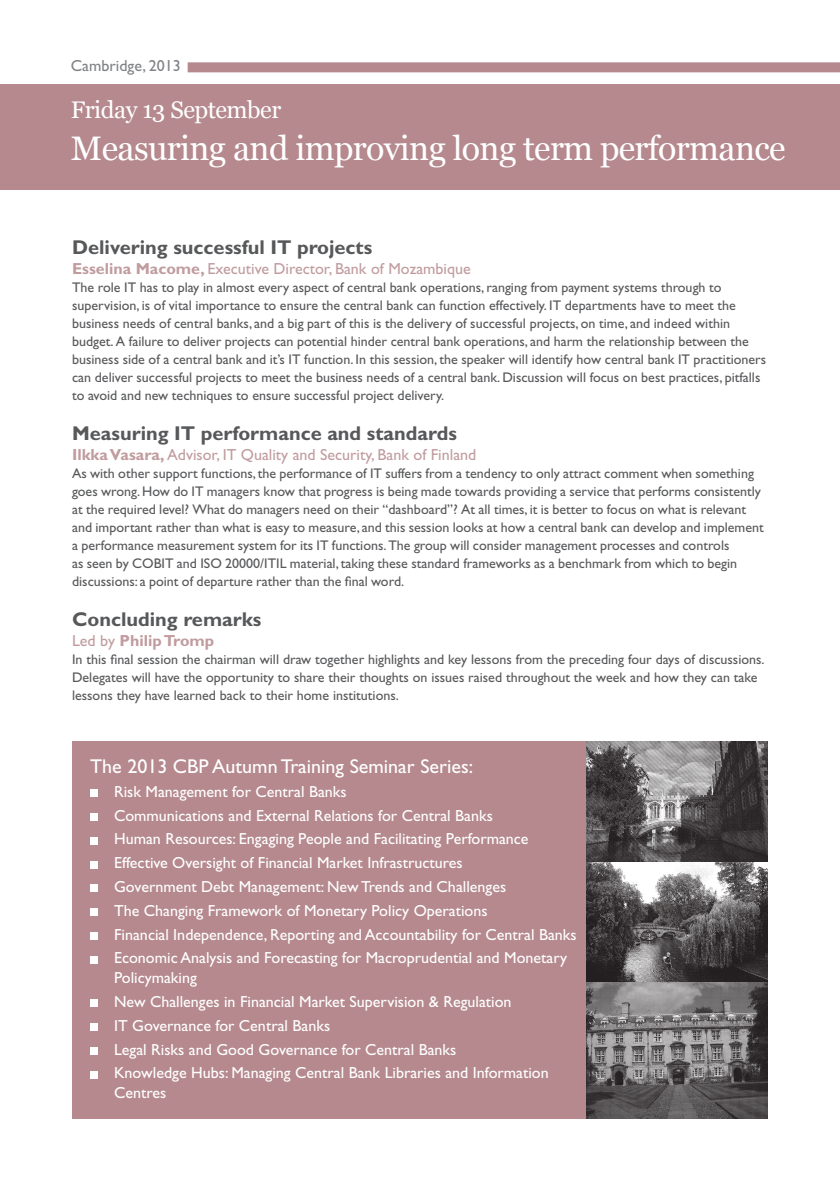
<style>
.page{position:relative;width:840px;height:1191px;background:#fff}
.page>*{position:absolute;margin:0;border:0;box-sizing:border-box;transform-origin:0 0}
.t1{font:34px "Georgia";letter-spacing:-.02em;color:#fff}
.t2{font:24px "Georgia";letter-spacing:-.02em;color:#fff}
.t3{font:700 20px "Gill Sans Std";color:#57585a}
.t4{font:20px "Gill Sans Std";color:#fff}
.t5{font:16px/23.8px "Gill Sans Std";color:#fff}
.t6{font:16px "Gill Sans Std";color:#c19c9f}
.t7{font:700 16px "Gill Sans Std";color:#c19c9f}
.t8{font:16px "Gill Sans Std";color:#808285}
.t9{font:14px/18px "Gill Sans Std";color:#57585a}
.s1{font-weight:700}
.s2{font-weight:400}
</style>
<div class="page">
<div style="left:0;top:84px;width:839px;height:105px;background:#b5898e"></div>
<div style="left:187px;top:62px;width:652px;height:10px;background:#b5898e"></div>
<div style="left:72px;top:741px;width:695px;height:378px;background:#b5898e"></div>
<div style="left:90px;top:789px;width:7px;height:8px;background:#fff"></div>
<div style="left:90px;top:813px;width:7px;height:7px;background:#fff"></div>
<div style="left:90px;top:837px;width:7px;height:7px;background:#fff"></div>
<div style="left:90px;top:861px;width:7px;height:7px;background:#fff"></div>
<div style="left:90px;top:884px;width:7px;height:8px;background:#fff"></div>
<div style="left:90px;top:908px;width:7px;height:7px;background:#fff"></div>
<div style="left:90px;top:932px;width:7px;height:7px;background:#fff"></div>
<div style="left:90px;top:956px;width:7px;height:7px;background:#fff"></div>
<div style="left:90px;top:999px;width:7px;height:8px;background:#fff"></div>
<div style="left:90px;top:1023px;width:7px;height:7px;background:#fff"></div>
<div style="left:90px;top:1047px;width:7px;height:7px;background:#fff"></div>
<div style="left:90px;top:1071px;width:7px;height:7px;background:#fff"></div>
<img style="left:586px;top:741px;width:181px;height:121px">
<svg style="left:586px;top:862px;width:181px;height:120px;background:#666364"></svg>
<svg style="left:586px;top:982px;width:181px;height:137px;background:#6f6c6d"></svg>
<p class="t8" style="left:71px;top:57px;width:111px">Cambridge, 2013</p>
<h2 class="t2" style="left:71px;top:96px;width:212px">Friday 13 September</h2>
<h1 class="t1" style="left:71px;top:128px;width:715px">Measuring and improving long term performance</h1>
<h3 class="t3" style="left:72px;top:235px;width:301px">Delivering successful IT projects</h3>
<p class="t6" style="left:72px;top:259px;width:400px"><span class="s1">Esselina Macome,</span> Executive Director, Bank of Mozambique</p>
<p class="t9" style="left:72px;top:278px;width:695px">The role IT has to play in almost every aspect of central bank operations, ranging from payment systems through to supervision, is of vital importance to ensure the central bank can function effectively. IT departments have to meet the business needs of central banks, and a big part of this is the delivery of successful projects, on time, and indeed within budget. A failure to deliver projects can potential hinder central bank operations, and harm the relationship between the business side of a central bank and it’s IT function. In this session, the speaker will identify how central bank IT practitioners can deliver successful projects to meet the business needs of a central bank. Discussion will focus on best practices, pitfalls to avoid and new techniques to ensure successful project delivery.</p>
<h3 class="t3" style="left:72px;top:421px;width:386px">Measuring IT performance and standards</h3>
<p class="t6" style="left:72px;top:445px;width:405px"><span class="s1">Ilkka Vasara,</span> Advisor, IT Quality and Security, Bank of Finland</p>
<p class="t9" style="left:72px;top:464px;width:692px">As with other support functions, the performance of IT suffers from a tendency to only attract comment when something goes wrong. How do IT managers know that progress is being made towards providing a service that performs consistently at the required level? What do managers need on their “dashboard”? At all times, it is better to focus on what is relevant and important rather than what is easy to measure, and this session looks at how a central bank can develop and implement a performance measurement system for its IT functions. The group will consider management processes and controls<br>as seen by COBIT and ISO 20000/ITIL material, taking these standard frameworks as a benchmark from which to begin discussions: a point of departure rather than the final word.</p>
<h3 class="t3" style="left:72px;top:607px;width:191px">Concluding remarks</h3>
<p class="t7" style="left:72px;top:631px;width:144px"><span class="s2">Led by</span> Philip Tromp</p>
<p class="t9" style="left:72px;top:650px;width:693px">In this final session the chairman will draw together highlights and key lessons from the preceding four days of discussions.<br>Delegates will have the opportunity to share their thoughts on issues raised throughout the week and how they can take lessons they have learned back to their home institutions.</p>
<h3 class="t4" style="left:90px;top:755px;width:384px">The 2013 CBP Autumn Training Seminar Series:</h3>
<p class="t5" style="left:114px;top:779px;width:464px">Risk Management for Central Banks<br>Communications and External Relations for Central Banks<br>Human Resources: Engaging People and Facilitating Performance Effective Oversight of Financial Market Infrastructures<br>Government Debt Management: New Trends and Challenges<br>The Changing Framework of Monetary Policy Operations<br>Financial Independence, Reporting and Accountability for Central Banks Economic Analysis and Forecasting for Macroprudential and Monetary</p>
<p class="t5" style="left:114px;top:966px;width:436px">Policymaking<br>New Challenges in Financial Market Supervision &amp; Regulation<br>IT Governance for Central Banks<br>Legal Risks and Good Governance for Central Banks<br>Knowledge Hubs: Managing Central Bank Libraries and Information</p>
<p class="t5" style="left:114px;top:1080px;width:54px">Centres</p>
</div>
